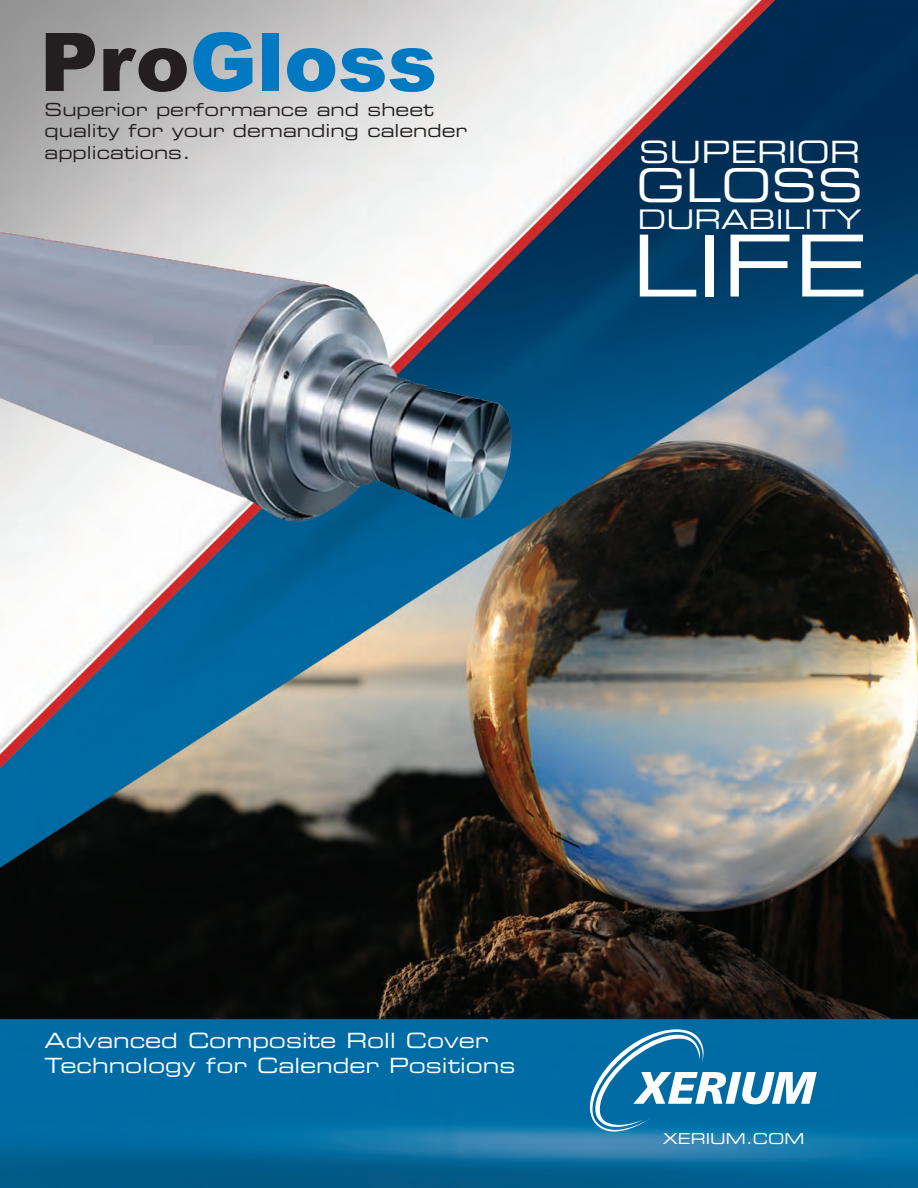
<style>
.page{position:relative;width:918px;height:1188px;background:#fff}
.page>*{position:absolute;margin:0;border:0;box-sizing:border-box;transform-origin:0 0}
.t1{font:85.5px "Eurostile LT Std Ex 2";color:#fff}
.t2{font:900 81px "Arial";color:#0079c2}
.t3{font:46.5px "Eurostile LT Std Ex 2";color:#fff}
.t4{font:30.75px "Eurostile LT Std Ex 2";color:#fff}
.t5{font:27px "Eurostile LT Std Ex 2";color:#fff}
.t6{font:21px/25.2px "Eurostile LT Std Ex 2";color:#fff}
.t7{font:18px/21.6px "Eurostile LT Std Ex 2";color:#231f20}
.t8{font:15px "Eurostile LT Std Ex 2";color:#fff}
.s1{color:#231f20}
</style>
<div class="page">
<img style="left:0;top:0;width:918px;height:1188px">
<svg style="left:590px;top:1029px;width:227px;height:103px"></svg>
<img style="left:0;top:160px;width:522px;height:365px">
<p class="t2" style="left:40px;top:3px;width:399px"><span class="s1">Pro</span>Gloss</p>
<p class="t7" style="left:45px;top:98px;width:424px">Superior performance and sheet quality for your demanding calender applications.</p>
<p class="t4" style="left:639px;top:131px;width:223px">SUPERIOR</p>
<p class="t3" style="left:636px;top:154px;width:229px">GLOSS</p>
<p class="t5" style="left:638px;top:201px;width:226px">DURABILITY</p>
<p class="t1" style="left:632px;top:207px;width:238px">LIFE</p>
<p class="t6" style="left:45px;top:1027px;width:472px">Advanced Composite Roll Cover<br>Technology for Calender Positions</p>
<p class="t8" style="left:663px;top:1129px;width:143px">XERIUM.COM</p>
</div>
